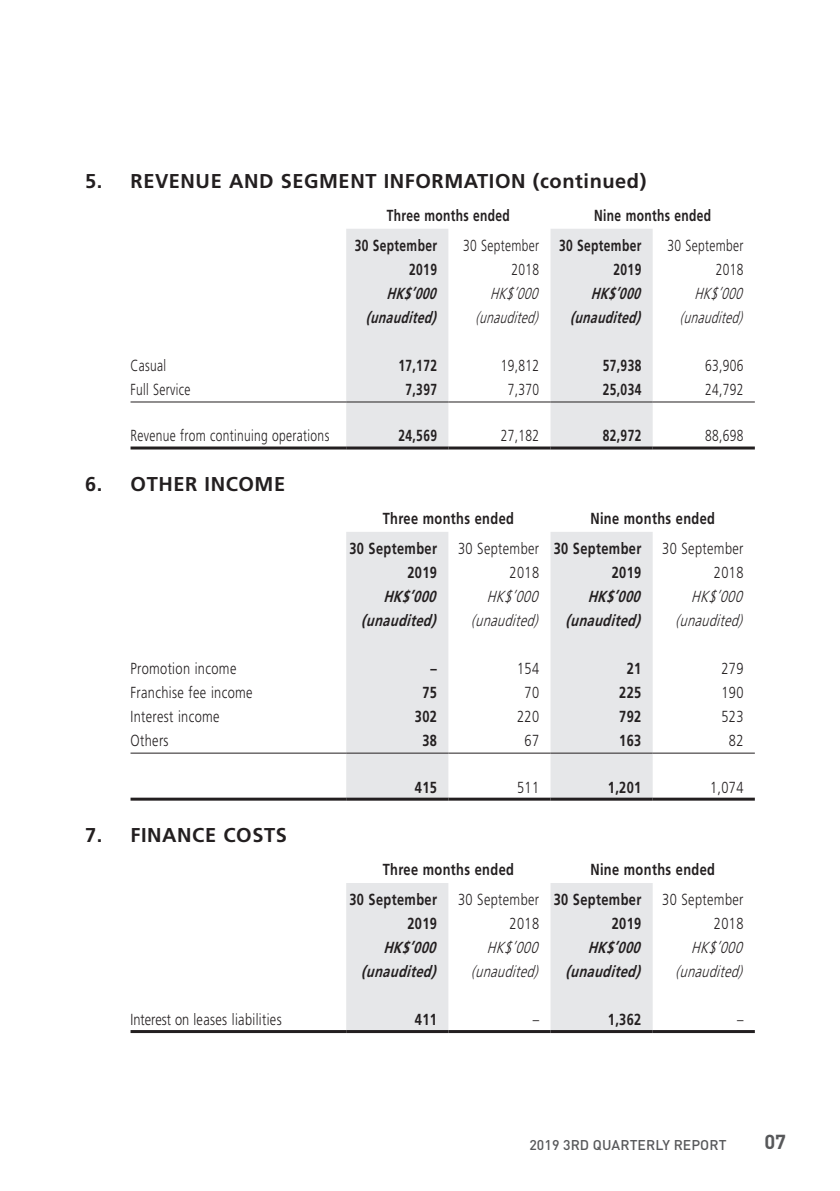
<style>
.page{position:relative;width:840px;height:1191px;background:#fff}
.page>*{position:absolute;margin:0;border:0;box-sizing:border-box;transform-origin:0 0}
.t1{font:700 20px "Frutiger LT Std";letter-spacing:.03em;color:#231f20}
.t2{font:700 20px "DIN";color:#57585a}
.t3{font:300 16px/24px "Frutiger LT Std";letter-spacing:.03em;color:#231f20;text-align:right;scale:.8 1}
.t4{font:700 16px/24px "Frutiger LT Std";letter-spacing:.03em;color:#231f20;text-align:right;scale:.8 1}
.t5{font:300 16px/24px "Frutiger LT Std";letter-spacing:.03em;color:#231f20;text-align:right;scale:.75 1}
.t6{font:700 16px/24px "Frutiger LT Std";letter-spacing:.03em;color:#231f20;text-align:right;scale:.75 1}
.t7{font:italic 700 16px "Frutiger LT Std";color:#231f20;scale:.8 1}
.t8{font:italic 300 16px "Frutiger LT Std";color:#231f20;scale:.8 1}
.t9{font:italic 700 16px "Frutiger LT Std";color:#231f20;scale:.75 1}
.t10{font:italic 300 16px "Frutiger LT Std";color:#231f20;scale:.75 1}
.t11{font:500 14px "DIN";letter-spacing:.005em;color:#57585a}
</style>
<div class="page">
<svg style="left:346px;top:229px;width:306px;height:217px;fill:#e6e7e9"></svg>
<hr style="left:130px;top:401px;width:216px;height:1px;background:#231f20">
<hr style="left:346px;top:401px;width:102px;height:1px;background:#231f20">
<hr style="left:448px;top:401px;width:102px;height:1px;background:#231f20">
<hr style="left:550px;top:401px;width:102px;height:1px;background:#231f20">
<hr style="left:652px;top:401px;width:102px;height:1px;background:#231f20">
<hr style="left:130px;top:446px;width:216px;height:3px;background:#231f20">
<hr style="left:346px;top:446px;width:102px;height:3px;background:#231f20">
<hr style="left:448px;top:446px;width:102px;height:3px;background:#231f20">
<hr style="left:550px;top:446px;width:102px;height:3px;background:#231f20">
<hr style="left:652px;top:446px;width:102px;height:3px;background:#231f20">
<svg style="left:346px;top:532px;width:306px;height:265px;fill:#e6e7e9"></svg>
<hr style="left:130px;top:752px;width:216px;height:1px;background:#231f20">
<hr style="left:346px;top:752px;width:102px;height:1px;background:#231f20">
<hr style="left:448px;top:752px;width:102px;height:1px;background:#231f20">
<hr style="left:550px;top:752px;width:102px;height:1px;background:#231f20">
<hr style="left:652px;top:752px;width:102px;height:1px;background:#231f20">
<hr style="left:130px;top:797px;width:216px;height:3px;background:#231f20">
<hr style="left:346px;top:797px;width:102px;height:3px;background:#231f20">
<hr style="left:448px;top:797px;width:102px;height:3px;background:#231f20">
<hr style="left:550px;top:797px;width:102px;height:3px;background:#231f20">
<hr style="left:652px;top:797px;width:102px;height:3px;background:#231f20">
<svg style="left:346px;top:883px;width:306px;height:147px;fill:#e6e7e9"></svg>
<hr style="left:130px;top:1030px;width:216px;height:3px;background:#231f20">
<hr style="left:346px;top:1030px;width:102px;height:3px;background:#231f20">
<hr style="left:448px;top:1030px;width:102px;height:3px;background:#231f20">
<hr style="left:550px;top:1030px;width:102px;height:3px;background:#231f20">
<hr style="left:652px;top:1030px;width:102px;height:3px;background:#231f20">
<p class="t1" style="left:85px;top:169px;width:562px">5. REVENUE AND SEGMENT INFORMATION (continued)</p>
<p class="t6" style="left:386px;top:203px;width:165px">Three months ended</p>
<p class="t6" style="left:594px;top:203px;width:157px">Nine months ended</p>
<p class="t6" style="left:354px;top:233px;width:111px">30 September<br>2019</p>
<p class="t5" style="left:463px;top:233px;width:103px">30 September<br>2018</p>
<p class="t6" style="left:559px;top:233px;width:111px">30 September<br>2019</p>
<p class="t5" style="left:667px;top:233px;width:103px">30 September<br>2018</p>
<p class="t9" style="left:386px;top:284px;width:73px">HK$’000</p>
<p class="t10" style="left:490px;top:284px;width:71px">HK$’000</p>
<p class="t9" style="left:590px;top:284px;width:73px">HK$’000</p>
<p class="t10" style="left:694px;top:284px;width:71px">HK$’000</p>
<p class="t9" style="left:366px;top:308px;width:101px">(unaudited)</p>
<p class="t10" style="left:475px;top:308px;width:91px">(unaudited)</p>
<p class="t9" style="left:570px;top:308px;width:101px">(unaudited)</p>
<p class="t10" style="left:679px;top:308px;width:91px">(unaudited)</p>
<p class="t5" style="left:130px;top:353px;width:49px">Casual</p>
<p class="t6" style="left:398px;top:353px;width:53px">17,172</p>
<p class="t5" style="left:500px;top:353px;width:53px">19,812</p>
<p class="t6" style="left:602px;top:353px;width:53px">57,938</p>
<p class="t5" style="left:704px;top:353px;width:53px">63,906</p>
<p class="t5" style="left:130px;top:377px;width:82px">Full Service</p>
<p class="t6" style="left:405px;top:377px;width:43px">7,397</p>
<p class="t5" style="left:507px;top:377px;width:43px">7,370</p>
<p class="t6" style="left:602px;top:377px;width:53px">25,034</p>
<p class="t5" style="left:704px;top:377px;width:53px">24,792</p>
<p class="t5" style="left:130px;top:424px;width:266px">Revenue from continuing operations</p>
<p class="t6" style="left:398px;top:424px;width:53px">24,569</p>
<p class="t5" style="left:500px;top:424px;width:53px">27,182</p>
<p class="t6" style="left:602px;top:424px;width:53px">82,972</p>
<p class="t5" style="left:704px;top:424px;width:53px">88,698</p>
<p class="t1" style="left:85px;top:472px;width:201px">6. OTHER INCOME</p>
<p class="t4" style="left:382px;top:506px;width:165px">Three months ended</p>
<p class="t4" style="left:590px;top:506px;width:157px">Nine months ended</p>
<p class="t4" style="left:349px;top:536px;width:111px">30 September<br>2019</p>
<p class="t3" style="left:457px;top:536px;width:103px">30 September<br>2018</p>
<p class="t4" style="left:553px;top:536px;width:111px">30 September<br>2019</p>
<p class="t3" style="left:662px;top:536px;width:103px">30 September<br>2018</p>
<p class="t7" style="left:383px;top:587px;width:73px">HK$’000</p>
<p class="t8" style="left:486px;top:587px;width:71px">HK$’000</p>
<p class="t7" style="left:587px;top:587px;width:73px">HK$’000</p>
<p class="t8" style="left:690px;top:587px;width:71px">HK$’000</p>
<p class="t7" style="left:361px;top:611px;width:100px">(unaudited)</p>
<p class="t8" style="left:471px;top:611px;width:90px">(unaudited)</p>
<p class="t7" style="left:565px;top:611px;width:100px">(unaudited)</p>
<p class="t8" style="left:675px;top:611px;width:90px">(unaudited)</p>
<p class="t3" style="left:130px;top:656px;width:134px">Promotion income</p>
<p class="t4" style="left:430px;top:656px;width:10px">–</p>
<p class="t3" style="left:517px;top:656px;width:29px">154</p>
<p class="t4" style="left:626px;top:656px;width:20px">21</p>
<p class="t3" style="left:721px;top:656px;width:29px">279</p>
<p class="t3" style="left:130px;top:680px;width:154px">Franchise fee income</p>
<p class="t4" style="left:422px;top:680px;width:20px">75</p>
<p class="t3" style="left:524px;top:680px;width:20px">70</p>
<p class="t4" style="left:619px;top:680px;width:29px">225</p>
<p class="t3" style="left:721px;top:680px;width:29px">190</p>
<p class="t3" style="left:130px;top:704px;width:113px">Interest income</p>
<p class="t4" style="left:414px;top:704px;width:29px">302</p>
<p class="t3" style="left:517px;top:704px;width:29px">220</p>
<p class="t4" style="left:619px;top:704px;width:29px">792</p>
<p class="t3" style="left:721px;top:704px;width:29px">523</p>
<p class="t3" style="left:130px;top:728px;width:49px">Others</p>
<p class="t4" style="left:422px;top:728px;width:20px">38</p>
<p class="t3" style="left:524px;top:728px;width:20px">67</p>
<p class="t4" style="left:619px;top:728px;width:29px">163</p>
<p class="t3" style="left:728px;top:728px;width:20px">82</p>
<p class="t4" style="left:414px;top:775px;width:29px">415</p>
<p class="t3" style="left:517px;top:775px;width:29px">511</p>
<p class="t4" style="left:607px;top:775px;width:43px">1,201</p>
<p class="t3" style="left:709px;top:775px;width:43px">1,074</p>
<p class="t1" style="left:85px;top:823px;width:203px">7. FINANCE COSTS</p>
<p class="t4" style="left:382px;top:857px;width:165px">Three months ended</p>
<p class="t4" style="left:590px;top:857px;width:157px">Nine months ended</p>
<p class="t4" style="left:349px;top:887px;width:111px">30 September<br>2019</p>
<p class="t3" style="left:457px;top:887px;width:103px">30 September<br>2018</p>
<p class="t4" style="left:553px;top:887px;width:111px">30 September<br>2019</p>
<p class="t3" style="left:662px;top:887px;width:103px">30 September<br>2018</p>
<p class="t7" style="left:383px;top:938px;width:73px">HK$’000</p>
<p class="t8" style="left:486px;top:938px;width:71px">HK$’000</p>
<p class="t7" style="left:587px;top:938px;width:73px">HK$’000</p>
<p class="t8" style="left:690px;top:938px;width:71px">HK$’000</p>
<p class="t7" style="left:361px;top:962px;width:100px">(unaudited)</p>
<p class="t8" style="left:471px;top:962px;width:90px">(unaudited)</p>
<p class="t7" style="left:565px;top:962px;width:100px">(unaudited)</p>
<p class="t8" style="left:675px;top:962px;width:90px">(unaudited)</p>
<p class="t3" style="left:130px;top:1007px;width:190px">Interest on leases liabilities</p>
<p class="t4" style="left:414px;top:1007px;width:29px">411</p>
<p class="t3" style="left:532px;top:1007px;width:10px">–</p>
<p class="t4" style="left:607px;top:1007px;width:43px">1,362</p>
<p class="t3" style="left:736px;top:1007px;width:10px">–</p>
<p class="t11" style="left:529px;top:1135px;width:198px">2019 3RD QUARTERLY REPORT</p>
<p class="t2" style="left:764px;top:1129px;width:23px">07</p>
</div>
